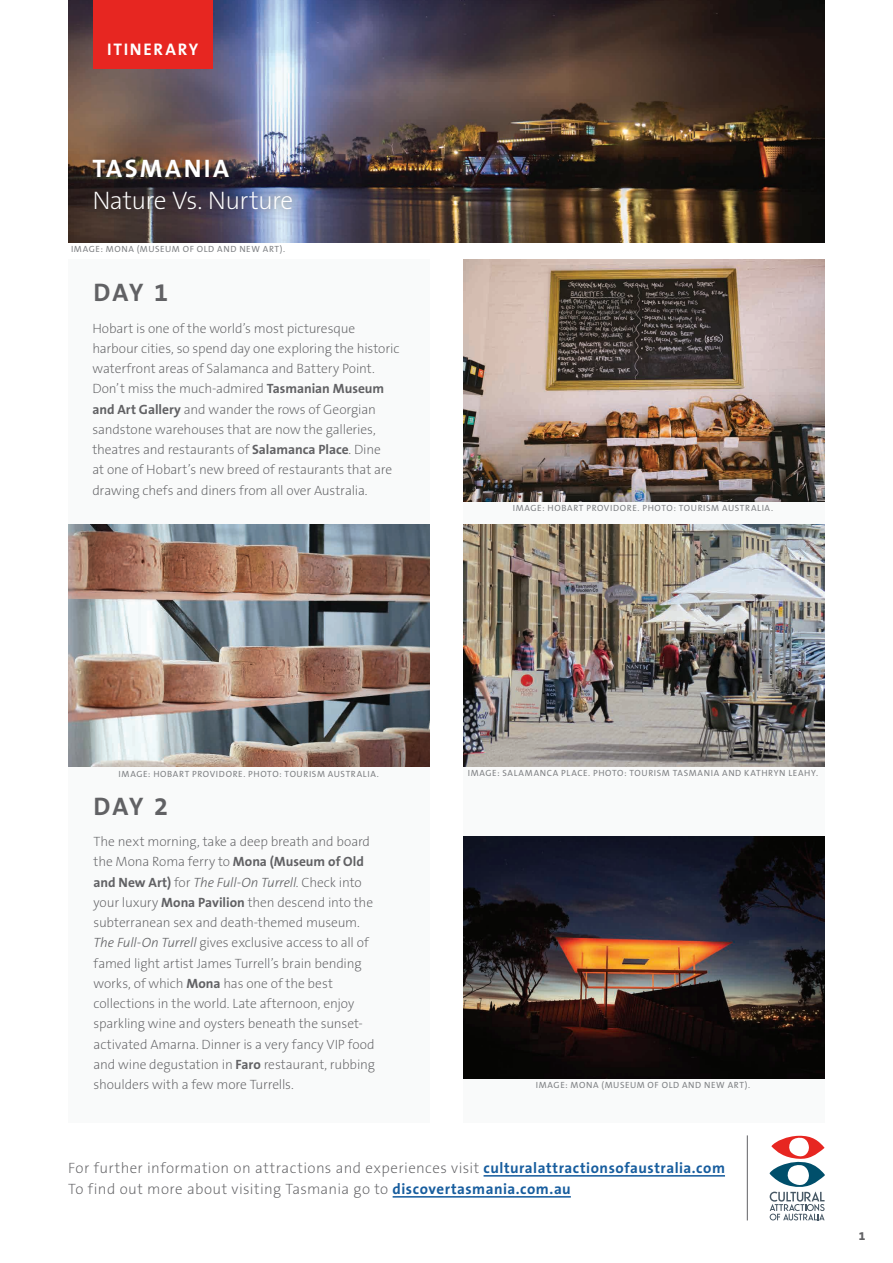
<style>
.page{position:relative;width:893px;height:1263px;background:#fff}
.page>*{position:absolute;margin:0;border:0;box-sizing:border-box;transform-origin:0 0}
.t1{font:200 25.5px "The Sans B2";letter-spacing:-.025em;color:#fff}
.t2{font:700 25.5px "The Sans B7";letter-spacing:.05em;color:#616164}
.t3{font:700 25.5px "The Sans B7";letter-spacing:.095em;color:#fff}
.t4{font:700 16.8px "The Sans B7";letter-spacing:.105em;color:#fff}
.t5{font:200 15px/21px "The Sans B2";letter-spacing:.025em;color:#616164}
.t6{font:200 13.5px/20.2px "The Sans B2";letter-spacing:-.01em;color:#616164}
.t7{font:italic 300 13.5px "The Sans B3";letter-spacing:-.01em;color:#616164}
.t8{font:800 12px "The Sans B8";color:#616164}
.t9{font:9px "The Sans B5 Plain";letter-spacing:.065em;color:#808285}
.s1{font-family:"The Sans B7";font-weight:700}
.s2{font-family:"The Sans B7";font-weight:700;font-style:normal}
.s3{font-family:"The Sans B2";font-weight:200;font-style:normal}
.s4{font-family:"The Sans B3";font-weight:300;font-style:italic}
.s5{font-family:"The Sans B7";font-weight:700;color:#175d9e}
</style>
<div class="page">
<div style="left:463px;top:502px;width:362px;height:621px;background:#f9fafa"></div>
<img style="left:463px;top:260px;width:362px;height:242px">
<div style="left:68px;top:259px;width:361px;height:864px;background:#f9fafa"></div>
<img style="left:68px;top:524px;width:361px;height:243px">
<img style="left:68px;top:0;width:757px;height:242px">
<div style="left:94px;top:0;width:119px;height:68px;background:#e72621"></div>
<div style="left:85px;top:152px;width:214px;height:64px;background:#231f20;opacity:.75"></div>
<hr style="left:484px;top:1175px;width:241px;height:1px;background:#175d9e">
<hr style="left:393px;top:1196px;width:178px;height:1px;background:#175d9e">
<hr style="left:747px;top:1135px;width:1px;height:85px;background:#616164">
<svg style="left:770px;top:1135px;width:55px;height:85px"></svg>
<img style="left:463px;top:525px;width:362px;height:241px">
<img style="left:463px;top:837px;width:362px;height:241px">
<p class="t4" style="left:107px;top:40px;width:92px">ITINERARY</p>
<h1 class="t3" style="left:92px;top:155px;width:138px">TASMANIA</h1>
<h1 class="t1" style="left:92px;top:187px;width:202px">Nature Vs. Nurture</h1>
<p class="t9" style="left:71px;top:244px;width:216px">IMAGE: MONA (MUSEUM OF OLD AND NEW ART).</p>
<h1 class="t2" style="left:94px;top:279px;width:76px">DAY 1</h1>
<p class="t6" style="left:92px;top:318px;width:308px">Hobart is one of the world’s most picturesque harbour cities, so spend day one exploring the historic waterfront areas of Salamanca and Battery Point.<br>Don’t miss the much-admired <span class="s1">Tasmanian Museum and Art Gallery</span> and wander the rows of Georgian sandstone warehouses that are now the galleries, theatres and restaurants of <span class="s1">Salamanca Place</span>. Dine<br>at one of Hobart’s new breed of restaurants that are drawing chefs and diners from all over Australia.</p>
<p class="t9" style="left:513px;top:504px;width:262px">IMAGE: HOBART PROVIDORE. PHOTO: TOURISM AUSTRALIA.</p>
<p class="t9" style="left:119px;top:769px;width:262px">IMAGE: HOBART PROVIDORE. PHOTO: TOURISM AUSTRALIA.</p>
<h1 class="t2" style="left:94px;top:793px;width:76px">DAY 2</h1>
<p class="t6" style="left:94px;top:832px;width:278px">The next morning, take a deep breath and board the Mona Roma ferry to <span class="s1">Mona (Museum of Old</span></p>
<p class="t7" style="left:94px;top:875px;width:270px"><span class="s2">and New Art)</span> <span class="s3">for</span> The Full-On Turrell<span class="s3">. Check into</span></p>
<p class="t6" style="left:94px;top:893px;width:283px">your luxury <span class="s1">Mona Pavilion</span> then descend into the subterranean sex and death-themed museum.<br><span class="s4">The Full-On Turrell</span> gives exclusive access to all of famed light artist James Turrell’s brain bending works, of which <span class="s1">Mona</span> has one of the best collections in the world. Late afternoon, enjoy sparkling wine and oysters beneath the sunset&shy;activated Amarna. Dinner is a very fancy VIP food and wine degustation in <span class="s1">Faro</span> restaurant, rubbing shoulders with a few more Turrells.</p>
<p class="t9" style="left:468px;top:768px;width:352px">IMAGE: SALAMANCA PLACE. PHOTO: TOURISM TASMANIA AND KATHRYN LEAHY.</p>
<p class="t9" style="left:536px;top:1080px;width:216px">IMAGE: MONA (MUSEUM OF OLD AND NEW ART).</p>
<p class="t5" style="left:68px;top:1158px;width:658px">For further information on attractions and experiences visit <span class="s5">culturalattractionsofaustralia.com<br></span>To find out more about visiting Tasmania go to <span class="s5">discovertasmania.com.au</span></p>
<p class="t8" style="left:859px;top:1229px;width:8px">1</p>
</div>
